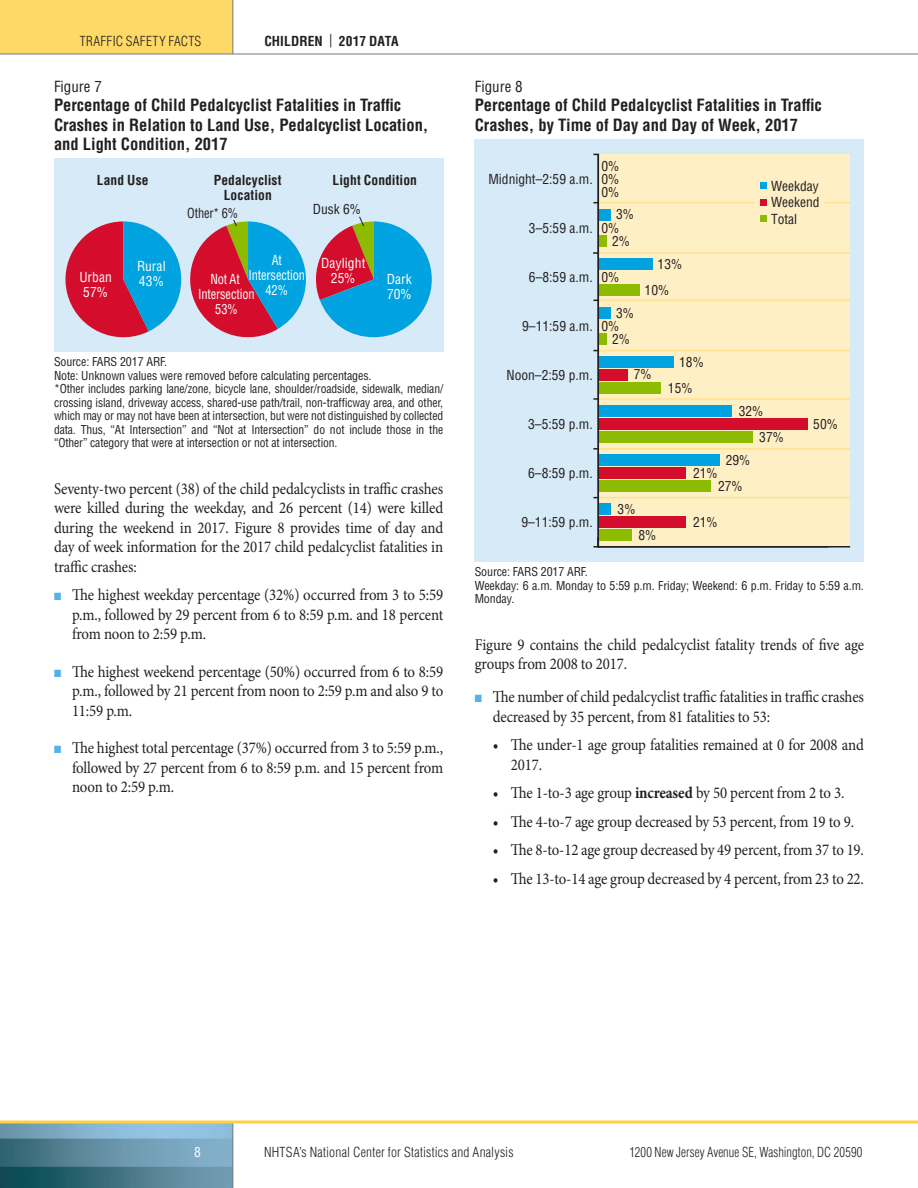
<style>
.page{position:relative;width:918px;height:1188px;background:#fff}
.page>*{position:absolute;margin:0;border:0;box-sizing:border-box;transform-origin:0 0}
.Body{font:16.5px/19.5px "Minion Pro";letter-spacing:-.01em;color:#231f20;text-align:justify;scale:.9 1}
.Table___Figure_Title{font:700 condensed 16.5px/19.5px "Helvetica LT Std";color:#231f20}
.Table___Figure_Numbe{font:condensed 15px "Helvetica LT Std";color:#231f20}
.t1{font:condensed 13.5px/13px "Helvetica LT Std";color:#231f20;text-align:justify}
.t2{font:300 condensed 13.5px "Helvetica LT Std";letter-spacing:.01em;color:#231f20}
.t3{font:700 condensed 13.5px/15px "Helvetica LT Std";letter-spacing:.005em;color:#231f20;text-align:center}
.t4{font:300 condensed 13.5px "Helvetica LT Std";letter-spacing:.01em;color:#231f20;scale:.93 1}
.t5{font:condensed 13.5px/15px "Helvetica LT Std";letter-spacing:-.005em;color:#fff;text-align:center;scale:.92 1}
.t6{font:condensed 13.5px/15px "Helvetica LT Std";letter-spacing:-.005em;color:#fff}
.t7{font:condensed 13.5px "Helvetica LT Std";color:#231f20;scale:.92 1}
.Table___Figure_Foote{font:condensed 12px/13.5px "Helvetica LT Std";letter-spacing:-.01em;color:#231f20;text-align:justify}
.s1{font-weight:400}
.s2{color:#53b3e8}
.s3{font-weight:700}
</style>
<div class="page">
<div style="left:0;top:0;width:233px;height:54px;background:#ffd965"></div>
<img style="left:0;top:1124px;width:232px;height:64px">
<hr style="left:232px;top:1122px;width:1px;height:66px;background:#76787b">
<hr style="left:232px;top:0;width:1px;height:54px;background:#76787b">
<svg style="left:0;top:1120px;width:918px;height:4px;background:#fbd96d"></svg>
<hr style="left:0;top:54px;width:918px;height:1px;background:#76787b">
<div style="left:54px;top:159px;width:389px;height:193px;background:#d7eaf7"></div>
<svg style="left:65px;top:216px;width:367px;height:121px"></svg>
<div style="left:475px;top:140px;width:389px;height:422px;background:#d7eaf7"></div>
<div style="left:598px;top:154px;width:252px;height:393px;background:#feefc5"></div>
<hr style="left:598px;top:202px;width:252px;height:1px;background:#ffe191">
<hr style="left:598px;top:252px;width:252px;height:2px;background:#ffe191">
<hr style="left:598px;top:300px;width:252px;height:1px;background:#ffe191">
<hr style="left:598px;top:398px;width:252px;height:2px;background:#ffe191">
<hr style="left:598px;top:448px;width:252px;height:2px;background:#ffe191">
<hr style="left:598px;top:497px;width:252px;height:1px;background:#ffe191">
<hr style="left:598px;top:350px;width:252px;height:1px;background:#ffe191">
<svg style="left:593px;top:537px;width:5px;height:11px"></svg>
<div style="left:598px;top:235px;width:9px;height:12px;background:#8dbb00"></div>
<div style="left:598px;top:284px;width:42px;height:12px;background:#8dbb00"></div>
<div style="left:598px;top:333px;width:9px;height:12px;background:#8dbb00"></div>
<div style="left:598px;top:382px;width:63px;height:12px;background:#8dbb00"></div>
<div style="left:598px;top:431px;width:155px;height:12px;background:#8dbb00"></div>
<div style="left:598px;top:480px;width:113px;height:12px;background:#8dbb00"></div>
<div style="left:598px;top:529px;width:34px;height:12px;background:#8dbb00"></div>
<div style="left:598px;top:369px;width:30px;height:12px;background:#d30d2b"></div>
<div style="left:598px;top:418px;width:210px;height:12px;background:#d30d2b"></div>
<div style="left:598px;top:467px;width:88px;height:12px;background:#d30d2b"></div>
<div style="left:598px;top:516px;width:88px;height:12px;background:#d30d2b"></div>
<div style="left:598px;top:209px;width:13px;height:11px;background:#00a2df"></div>
<div style="left:598px;top:258px;width:55px;height:12px;background:#00a2df"></div>
<div style="left:598px;top:307px;width:13px;height:12px;background:#00a2df"></div>
<div style="left:598px;top:356px;width:76px;height:12px;background:#00a2df"></div>
<div style="left:598px;top:405px;width:134px;height:12px;background:#00a2df"></div>
<div style="left:598px;top:454px;width:122px;height:12px;background:#00a2df"></div>
<div style="left:598px;top:503px;width:13px;height:12px;background:#00a2df"></div>
<hr style="left:598px;top:154px;width:1px;height:394px;background:#231f20">
<hr style="left:598px;top:546px;width:252px;height:2px;background:#231f20">
<div style="left:754px;top:177px;width:70px;height:52px;background:#feefc5"></div>
<div style="left:760px;top:199px;width:7px;height:7px;background:#d30d2b"></div>
<div style="left:760px;top:183px;width:7px;height:6px;background:#00a2df"></div>
<div style="left:760px;top:215px;width:7px;height:7px;background:#8dbb00"></div>
<p class="t2" style="left:80px;top:32px;width:123px">TRAFFIC SAFETY FACTS</p>
<p class="t3" style="left:264px;top:33px;width:136px">CHILDREN <span class="s1">|</span> 2017 DATA</p>
<p class="Table___Figure_Numbe" style="left:54px;top:77px;width:49px">Figure 7</p>
<p class="Table___Figure_Title" style="left:54px;top:95px;width:376px">Percentage of Child Pedalcyclist Fatalities in Traffic<br>Crashes in Relation to Land Use, Pedalcyclist Location, and Light Condition, 2017</p>
<p class="t3" style="left:97px;top:173px;width:53px">Land Use</p>
<p class="t3" style="left:214px;top:173px;width:69px">Pedalcyclist<br>Location</p>
<p class="t3" style="left:333px;top:173px;width:86px">Light Condition</p>
<p class="t6" style="left:79px;top:270px;width:34px">Urban<br>57%</p>
<p class="t6" style="left:137px;top:258px;width:30px">Rural<br>43%</p>
<p class="t7" style="left:187px;top:204px;width:57px">Other* 6%</p>
<p class="t1" style="left:313px;top:202px;width:50px">Dusk 6%</p>
<p class="t5" style="left:249px;top:253px;width:63px">At<br>Intersection<br>42%</p>
<p class="t6" style="left:321px;top:256px;width:46px;text-align:center">Daylight<br>25%</p>
<p class="t5" style="left:198px;top:271px;width:63px">Not At<br>Intersection<br>53%</p>
<p class="t6" style="left:387px;top:271px;width:26px">Dark<br>70%</p>
<p class="Table___Figure_Foote" style="left:54px;top:355px;width:115px">Source: FARS 2017 ARF.</p>
<p class="Table___Figure_Foote" style="left:54px;top:369px;width:319px">Note: Unknown values were removed before calculating percentages.</p>
<p class="Table___Figure_Foote" style="left:54px;top:382px;width:391px">*Other includes parking lane/zone, bicycle lane, shoulder/roadside, sidewalk, median/ crossing island, driveway access, shared-use path/trail, non-trafficway area, and other, which may or may not have been at intersection, but were not distinguished by collected data. Thus, “At Intersection” and “Not at Intersection” do not include those in the “Other” category that were at intersection or not at intersection.</p>
<p class="Body" style="left:54px;top:479px;width:434px">Seventy-two percent (38) of the child pedalcyclists in traffic crashes were killed during the weekday, and 26 percent (14) were killed during the weekend in 2017. Figure 8 provides time of day and day of week information for the 2017 child pedalcyclist fatalities in traffic crashes:</p>
<p class="Body" style="left:72px;top:585px;width:414px;text-indent:-18px"><span class="s2">■</span> The highest weekday percentage (32%) occurred from 3 to 5:59 p.m., followed by 29 percent from 6 to 8:59 p.m. and 18 percent from noon to 2:59 p.m.</p>
<p class="Body" style="left:72px;top:662px;width:414px;text-indent:-18px"><span class="s2">■</span> The highest weekend percentage (50%) occurred from 6 to 8:59 p.m., followed by 21 percent from noon to 2:59 p.m and also 9 to 11:59 p.m.</p>
<p class="Body" style="left:72px;top:738px;width:414px;text-indent:-18px"><span class="s2">■</span> The highest total percentage (37%) occurred from 3 to 5:59 p.m., followed by 27 percent from 6 to 8:59 p.m. and 15 percent from noon to 2:59 p.m.</p>
<p class="Table___Figure_Numbe" style="left:475px;top:77px;width:49px">Figure 8</p>
<p class="Table___Figure_Title" style="left:475px;top:95px;width:349px">Percentage of Child Pedalcyclist Fatalities in Traffic<br>Crashes, by Time of Day and Day of Week, 2017</p>
<p class="t1" style="left:488px;top:172px;width:106px">Midnight–2:59 a.m.</p>
<p class="t1" style="left:529px;top:221px;width:65px">3–5:59 a.m.</p>
<p class="t1" style="left:529px;top:270px;width:65px">6–8:59 a.m.</p>
<p class="t1" style="left:522px;top:319px;width:72px">9–11:59 a.m.</p>
<p class="t1" style="left:506px;top:368px;width:88px">Noon–2:59 p.m.</p>
<p class="t1" style="left:528px;top:417px;width:66px">3–5:59 p.m.</p>
<p class="t1" style="left:528px;top:466px;width:66px">6–8:59 p.m.</p>
<p class="t1" style="left:521px;top:516px;width:73px">9–11:59 p.m.</p>
<p class="t1" style="left:601px;top:159px;width:20px">0% 0% 0%</p>
<p class="t1" style="left:616px;top:208px;width:19px">3%</p>
<p class="t1" style="left:602px;top:222px;width:19px">0%</p>
<p class="t1" style="left:612px;top:235px;width:19px">2%</p>
<p class="t1" style="left:771px;top:178px;width:50px;line-height:16.5px">Weekday Weekend Total</p>
<p class="t1" style="left:658px;top:257px;width:26px">13%</p>
<p class="t1" style="left:601px;top:270px;width:19px">0%</p>
<p class="t1" style="left:645px;top:283px;width:26px">10%</p>
<p class="t1" style="left:616px;top:306px;width:19px">3%</p>
<p class="t1" style="left:601px;top:319px;width:19px">0%</p>
<p class="t1" style="left:612px;top:332px;width:19px">2%</p>
<p class="t1" style="left:679px;top:355px;width:26px">18%</p>
<p class="t1" style="left:634px;top:368px;width:19px">7%</p>
<p class="t1" style="left:668px;top:381px;width:26px">15%</p>
<p class="t1" style="left:739px;top:404px;width:26px">32%</p>
<p class="t1" style="left:813px;top:418px;width:26px">50%</p>
<p class="t1" style="left:759px;top:431px;width:26px">37%</p>
<p class="t1" style="left:726px;top:454px;width:26px">29%</p>
<p class="t1" style="left:693px;top:466px;width:26px">21%</p>
<p class="t1" style="left:718px;top:480px;width:26px">27%</p>
<p class="t1" style="left:618px;top:503px;width:19px">3%</p>
<p class="t1" style="left:693px;top:516px;width:26px">21%</p>
<p class="t1" style="left:638px;top:529px;width:19px">8%</p>
<p class="Table___Figure_Foote" style="left:475px;top:565px;width:115px">Source: FARS 2017 ARF.</p>
<p class="Table___Figure_Foote" style="left:475px;top:579px;width:391px">Weekday: 6 a.m. Monday to 5:59 p.m. Friday; Weekend: 6 p.m. Friday to 5:59 a.m.<br>Monday.</p>
<p class="Body" style="left:475px;top:635px;width:434px">Figure 9 contains the child pedalcyclist fatality trends of five age groups from 2008 to 2017.</p>
<p class="Body" style="left:493px;top:687px;width:414px;text-indent:-18px"><span class="s2">■</span> The number of child pedalcyclist traffic fatalities in traffic crashes decreased by 35 percent, from 81 fatalities to 53:</p>
<p class="Body" style="left:511px;top:735px;width:394px;text-indent:-18px">• The under-1 age group fatalities remained at 0 for 2008 and<br>2017.</p>
<p class="Body" style="left:493px;top:783px;width:392px">• The 1-to-3 age group <span class="s3">increased</span> by 50 percent from 2 to 3.</p>
<p class="Body" style="left:493px;top:812px;width:403px">• The 4-to-7 age group decreased by 53 percent, from 19 to 9.</p>
<p class="Body" style="left:493px;top:840px;width:414px">• The 8-to-12 age group decreased by 49 percent, from 37 to 19.</p>
<p class="Body" style="left:493px;top:869px;width:414px">• The 13-to-14 age group decreased by 4 percent, from 23 to 22.</p>
<p class="t6" style="left:194px;top:1145px;width:8px">8</p>
<p class="t2" style="left:264px;top:1144px;width:251px">NHTSA’s National Center for Statistics and Analysis</p>
<p class="t4" style="left:630px;top:1144px;width:252px">1200 New Jersey Avenue SE, Washington, DC 20590</p>
</div>
